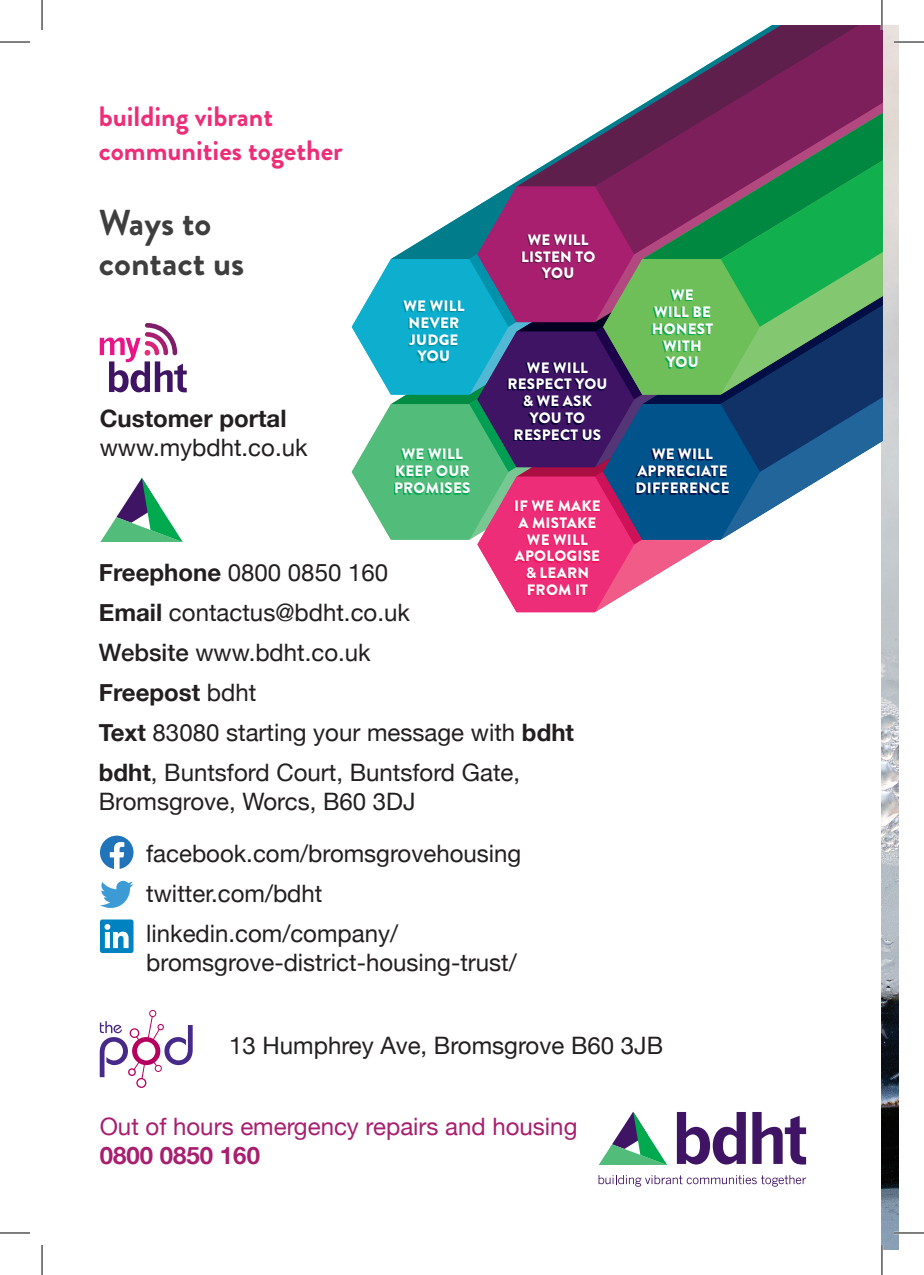
<style>
.page{position:relative;width:924px;height:1275px;background:#fff}
.page>*{position:absolute;margin:0;border:0;box-sizing:border-box;transform-origin:0 0}
.t1{font:700 36px/40px "Brandon Grotesque";color:#3e3e3f}
.t2{font:700 28px/33.6px "Brandon Grotesque";color:#ee2d78}
.t3{font:24px/40.2px "Helvetica Neue";color:#231f20}
.t4{font:24px "Helvetica Neue";color:#a81f70}
.t5{font:700 24px "Helvetica Neue";color:#231f20}
.t6{font:700 24px "Helvetica Neue";color:#a81f70}
.t7{font:900 15px/16.8px "Brandon Grotesque";letter-spacing:.02em;color:#fff;text-align:center}
.s1{font-weight:700}
.s2{font-weight:500}
</style>
<div class="page">
<img style="left:881px;top:25px;width:17px;height:1225px">
<svg style="left:100px;top:323px;width:87px;height:69px"></svg>
<svg style="left:100px;top:478px;width:83px;height:64px"></svg>
<div style="left:149px;top:1010px;width:7px;height:7px;border:1px solid #b5025e;border-radius:50%"></div>
<div style="left:136px;top:1078px;width:10px;height:10px;border:1px solid #b5025e;border-radius:50%"></div>
<svg style="left:100px;top:1015px;width:92px;height:64px"></svg>
<svg style="left:100px;top:835px;width:33px;height:34px"></svg>
<svg style="left:100px;top:881px;width:33px;height:27px"></svg>
<svg style="left:100px;top:919px;width:33px;height:34px"></svg>
<svg style="left:676px;top:1112px;width:69px;height:52px"></svg>
<svg style="left:752px;top:1112px;width:53px;height:52px"></svg>
<svg style="left:598px;top:1111px;width:69px;height:54px"></svg>
<svg style="left:598px;top:1175px;width:207px;height:11px"></svg>
<svg style="left:629px;top:25px;width:253px;height:88px"></svg>
<svg style="left:351px;top:113px;width:531px;height:499px"></svg>
<svg style="left:651px;top:290px;width:60px;height:78px;background:#54b956"></svg>
<svg style="left:521px;top:235px;width:72px;height:45px;background:#951f66"></svg>
<svg style="left:402px;top:301px;width:61px;height:62px;background:#0aa5c1"></svg>
<svg style="left:394px;top:450px;width:74px;height:44px;background:#36b56c"></svg>
<svg style="left:635px;top:450px;width:92px;height:44px;background:#003e74"></svg>
<svg style="left:507px;top:363px;width:97px;height:78px;background:#2f0e57"></svg>
<svg style="left:513px;top:501px;width:85px;height:95px;background:#ed256d"></svg>
<hr style="left:893px;top:41px;width:30px;height:2px;background:#fff">
<hr style="left:893px;top:1231px;width:30px;height:3px;background:#fff">
<hr style="left:880px;top:0;width:2px;height:30px;background:#fff">
<hr style="left:0;top:42px;width:30px;height:1px;background:#000">
<hr style="left:893px;top:42px;width:30px;height:1px;background:#000">
<hr style="left:0;top:1232px;width:30px;height:1px;background:#000">
<hr style="left:893px;top:1232px;width:30px;height:1px;background:#000">
<hr style="left:42px;top:0;width:1px;height:30px;background:#000">
<hr style="left:42px;top:1245px;width:1px;height:30px;background:#000">
<hr style="left:881px;top:0;width:1px;height:30px;background:#000">
<hr style="left:881px;top:1245px;width:1px;height:30px;background:#000">
<p class="t2" style="left:99px;top:100px;width:245px">building vibrant communities together</p>
<h1 class="t1" style="left:99px;top:203px;width:147px">Ways to contact us</h1>
<p class="t5" style="left:100px;top:400px;width:188px">Customer portal</p>
<p class="t3" style="left:100px;top:428px;width:209px">www.mybdht.co.uk</p>
<p class="t7" style="left:403px;top:298px;width:62px">WE WILL<br>NEVER<br>JUDGE<br>YOU</p>
<p class="t7" style="left:521px;top:232px;width:75px">WE WILL<br>LISTEN TO<br>YOU</p>
<p class="t7" style="left:507px;top:359px;width:102px">WE WILL<br>RESPECT YOU &amp; WE ASK<br>YOU TO<br>RESPECT US</p>
<p class="t7" style="left:651px;top:287px;width:63px">WE<br>WILL BE<br>HONEST<br>WITH<br>YOU</p>
<p class="t7" style="left:394px;top:446px;width:78px">WE WILL<br>KEEP OUR<br>PROMISES</p>
<p class="t7" style="left:635px;top:446px;width:95px">WE WILL<br>APPRECIATE<br>DIFFERENCE</p>
<p class="t7" style="left:514px;top:498px;width:88px">IF WE MAKE<br>A MISTAKE<br>WE WILL<br>APOLOGISE &amp; LEARN<br>FROM IT</p>
<p class="t3" style="left:99px;top:553px;width:476px"><span class="s1">Freephone</span> 0800 0850 160<br><span class="s1">Email</span> contactus@bdht.co.uk<br><span class="s2">Website</span> www.bdht.co.uk<br><span class="s1">Freepost</span> bdht<br><span class="s1">Text</span> 83080 starting your message with <span class="s1">bdht bdht</span>, Buntsford Court, Buntsford Gate,</p>
<p class="t3" style="left:146px;top:777px;width:376px;line-height:51.4px;text-indent:-47px">Bromsgrove, Worcs, B60 3DJ facebook.com/bromsgrovehousing</p>
<p class="t3" style="left:146px;top:874px;width:253px">twitter.com/bdht linkedin.com/company/</p>
<p class="t3" style="left:146px;top:943px;width:372px">bromsgrove-district-housing-trust/</p>
<p class="t3" style="left:229px;top:1027px;width:435px">13 Humphrey Ave, Bromsgrove B60 3JB</p>
<p class="t4" style="left:100px;top:1109px;width:479px">Out of hours emergency repairs and housing</p>
<p class="t6" style="left:100px;top:1136px;width:162px">0800 0850 160</p>
</div>
